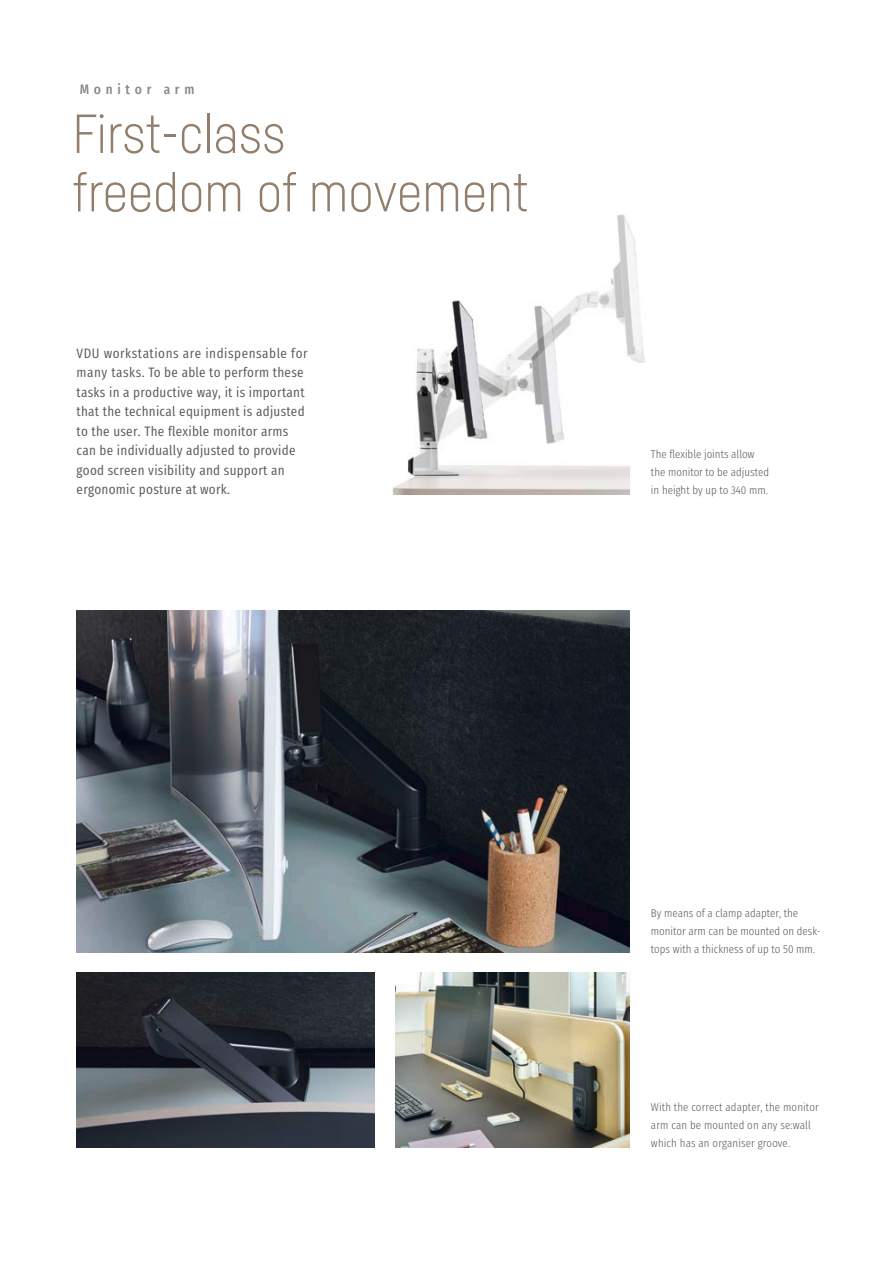
<style>
.page{position:relative;width:885px;height:1263px;background:#fff}
.page>*{position:absolute;margin:0;border:0;box-sizing:border-box;transform-origin:0 0}
.t1{font:300 54px/58.5px "Sedus Sans";color:#927e6a}
.t2{font:13.5px/19.5px "Sedus Text Condensed";letter-spacing:.02em;color:#58585a}
.t3{font:700 13.5px "Sedus Text Condensed";letter-spacing:.35em;color:#87888a}
.t4{font:300 11.25px/18px "Sedus Text Condensed";color:#58585a}
</style>
<div class="page">
<img style="left:77px;top:972px;width:297px;height:175px">
<img style="left:392px;top:214px;width:253px;height:280px">
<img style="left:77px;top:611px;width:552px;height:341px">
<img style="left:395px;top:972px;width:234px;height:175px">
<div style="left:629px;top:449px;width:64px;height:64px;background:#fff"></div>
<p class="t3" style="left:80px;top:77px;width:116px">Monitor arm</p>
<h1 class="t1" style="left:72px;top:103px;width:458px">First-class<br>freedom of movement</h1>
<p class="t2" style="left:77px;top:342px;width:232px">VDU workstations are indispensable for many tasks. To be able to perform these tasks in a productive way, it is important that the technical equipment is adjusted to the user. The flexible monitor arms can be individually adjusted to provide good screen visibility and support an ergonomic posture at work.</p>
<p class="t4" style="left:651px;top:444px;width:120px">The flexible joints allow the monitor to be adjusted in height by up to 340 mm.</p>
<p class="t4" style="left:651px;top:902px;width:171px">By means of a clamp adapter, the monitor arm can be mounted on desk&shy;tops with a thickness of up to 50 mm.</p>
<p class="t4" style="left:651px;top:1097px;width:169px">With the correct adapter, the monitor arm can be mounted on any se:wall which has an organiser groove.</p>
</div>
